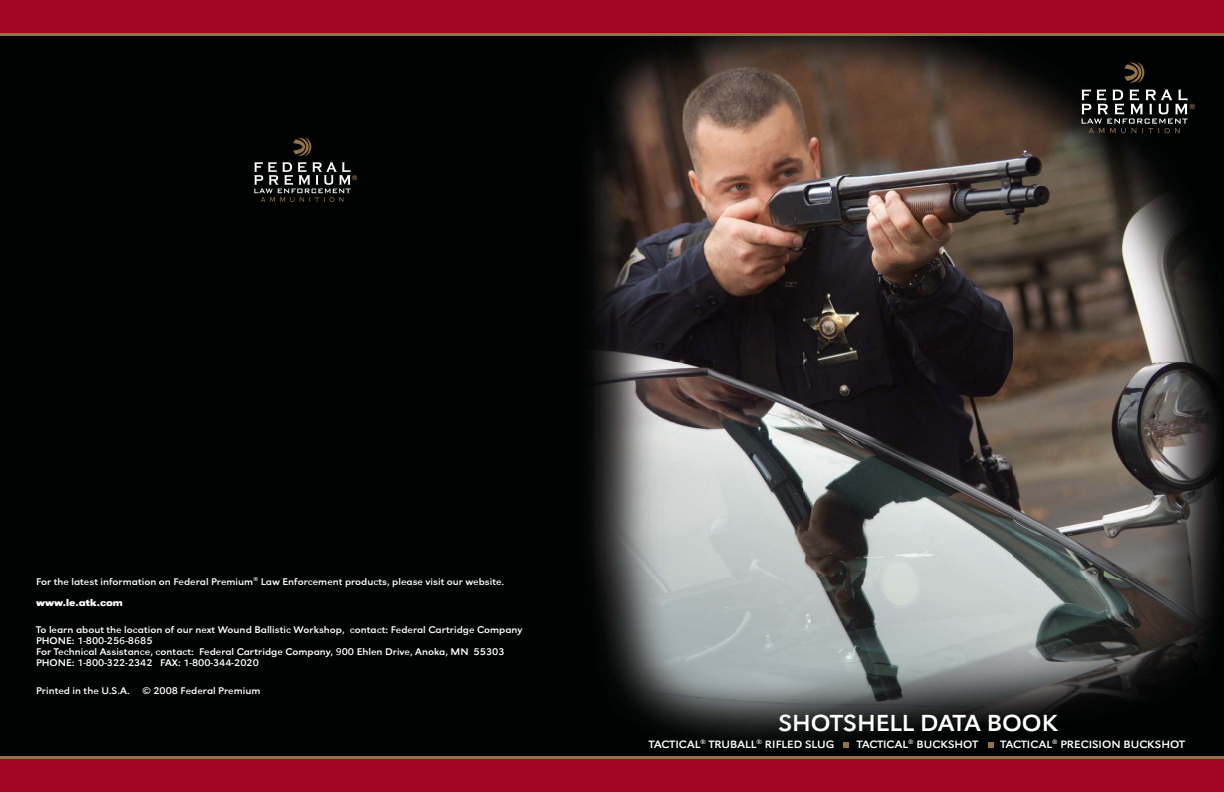
<style>
.page{position:relative;width:1224px;height:792px;background:#fff}
.page>*{position:absolute;margin:0;border:0;box-sizing:border-box;transform-origin:0 0}
.t1{font:24px "URW Grotesk T Regu Extr Wide";color:#fff}
.t2{font:11px "URW Grotesk T Regu Extr Wide";color:#fff}
.t3{font:10px/11px "URW Grotesk T Regu Extr Wide";color:#fff}
.t4{font:10px "URW Grotesk T Bold Extr Wide";color:#fff}
</style>
<div class="page">
<div style="left:0;top:0;width:630px;height:792px;background:#010202"></div>
<img style="left:590px;top:36px;width:634px;height:720px">
<svg style="left:1124px;top:62px;width:20px;height:21px"></svg>
<svg style="left:1081px;top:89px;width:114px;height:44px;background:#353634"></svg>
<svg style="left:843px;top:742px;width:6px;height:5px"></svg>
<svg style="left:988px;top:742px;width:5px;height:5px"></svg>
<svg style="left:0;top:756px;width:1224px;height:36px;background:#9d0e23"></svg>
<svg style="left:0;top:0;width:1224px;height:36px;background:#9d0e23"></svg>
<svg style="left:293px;top:137px;width:18px;height:19px"></svg>
<svg style="left:254px;top:162px;width:103px;height:40px"></svg>
<p class="t3" style="left:36px;top:575px;width:470px">For the latest information on Federal Premium<sup>®</sup> Law Enforcement products, please visit our website.</p>
<p class="t4" style="left:36px;top:596px;width:89px">www.le.atk.com</p>
<p class="t3" style="left:36px;top:624px;width:488px">To learn about the location of our next Wound Ballistic Workshop, contact: Federal Cartridge Company PHONE: 1-800-256-8685<br>For Technical Assistance, contact: Federal Cartridge Company, 900 Ehlen Drive, Anoka, MN 55303<br>PHONE: 1-800-322-2342 FAX: 1-800-344-2020</p>
<p class="t3" style="left:36px;top:685px;width:226px">Printed in the U.S.A. © 2008 Federal Premium</p>
<h1 class="t1" style="left:778px;top:708px;width:281px">SHOTSHELL DATA BOOK</h1>
<p class="t2" style="left:649px;top:737px;width:187px">TACTICAL<sup>®</sup> TRUBALL<sup>®</sup> RIFLED SLUG</p>
<p class="t2" style="left:857px;top:737px;width:123px">TACTICAL<sup>®</sup> BUCKSHOT</p>
<p class="t2" style="left:1001px;top:737px;width:186px">TACTICAL<sup>®</sup> PRECISION BUCKSHOT</p>
</div>
